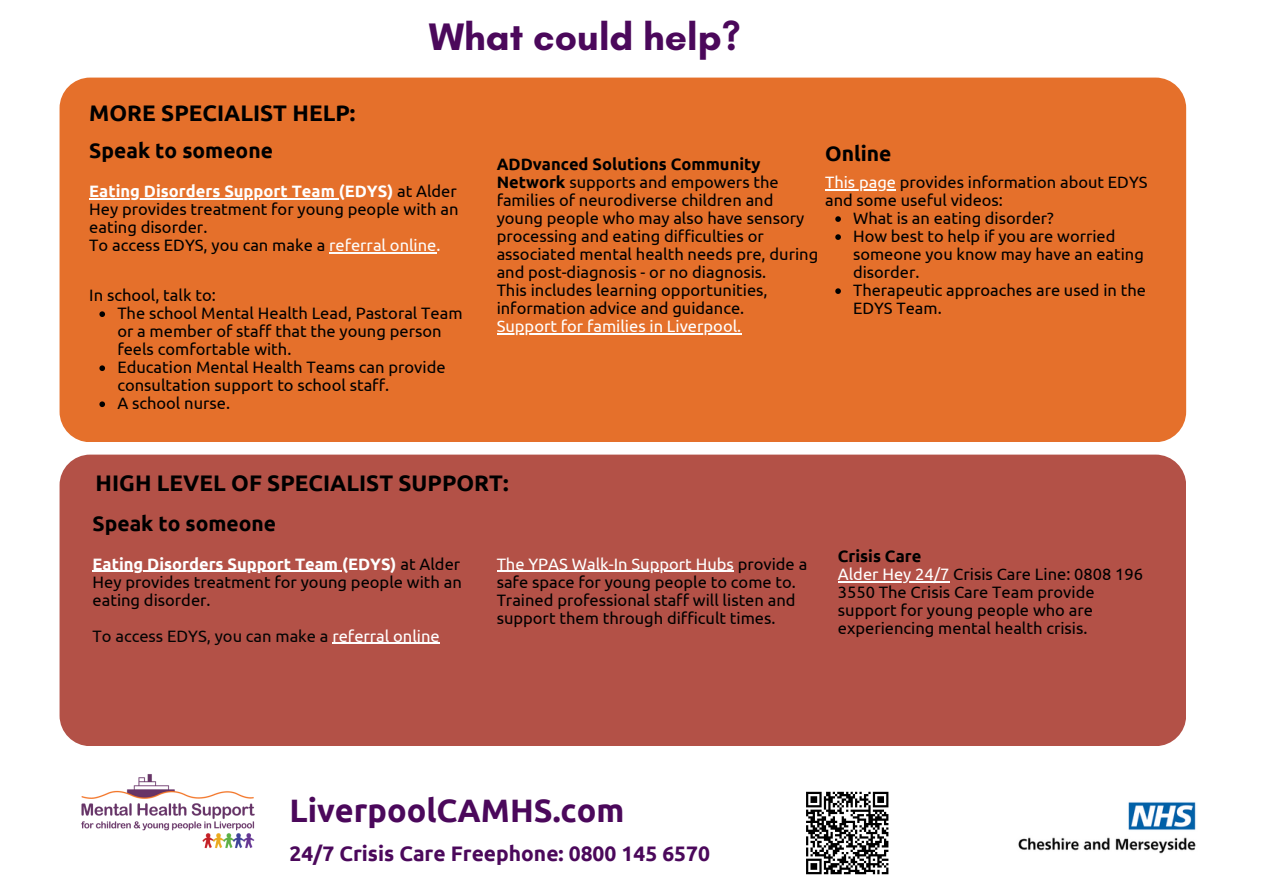
<style>
.page{position:relative;width:1263px;height:894px;background:#fff}
.page>*{position:absolute;margin:0;border:0;box-sizing:border-box;transform-origin:0 0}
.t1{font:700 39px "Glacial Indifference";color:#4b085b}
.t2{font:700 32.4px "Ubuntu";color:#4b085b}
.t3{font:700 22.5px "Ubuntu";color:#000}
.t4{font:700 21px "Ubuntu";color:#4b085b}
.t5{font:700 21px "Ubuntu";color:#000}
.t6{font:16.5px/18px "Ubuntu";color:#000}
.t7{font:16.5px "Ubuntu";color:#040404}
.t8{font:16.5px "Ubuntu";color:#fff}
.t9{font:700 16.5px "Ubuntu";color:#000}
.s1{font-weight:700;color:#fff}
.s2{color:#fdfcfa}
.s3{font-weight:700}
.s4{color:#fff}
</style>
<div class="page">
<div style="left:60px;top:78px;width:1126px;height:364px;background:#e5702b;border-radius:31px"></div>
<img style="left:1018px;top:802px;width:178px;height:52px">
<svg style="left:806px;top:791px;width:83px;height:84px"></svg>
<div style="left:60px;top:454px;width:1126px;height:292px;background:#b35147;border-radius:31px"></div>
<img style="left:81px;top:774px;width:174px;height:75px">
<hr style="left:89px;top:198px;width:250px;height:1px;background:#fff">
<hr style="left:329px;top:252px;width:107px;height:1px;background:#fdfcfa">
<hr style="left:497px;top:333px;width:244px;height:1px;background:#fff">
<svg style="left:99px;top:311px;width:6px;height:6px"></svg>
<svg style="left:99px;top:365px;width:6px;height:6px"></svg>
<svg style="left:99px;top:401px;width:6px;height:6px"></svg>
<hr style="left:825px;top:189px;width:71px;height:1px;background:#fff">
<svg style="left:835px;top:216px;width:6px;height:6px"></svg>
<svg style="left:835px;top:234px;width:6px;height:6px"></svg>
<svg style="left:835px;top:288px;width:6px;height:6px"></svg>
<hr style="left:93px;top:570px;width:249px;height:1px;background:#fff">
<hr style="left:332px;top:642px;width:108px;height:1px;background:#fff">
<hr style="left:497px;top:570px;width:229px;height:1px;background:#fff">
<hr style="left:838px;top:580px;width:111px;height:2px;background:#fff">
<p class="t1" style="left:429px;top:13px;width:314px">What could help?</p>
<p class="t3" style="left:89px;top:100px;width:268px">MORE SPECIALIST HELP:</p>
<p class="t5" style="left:89px;top:139px;width:185px">Speak to someone</p>
<p class="t6" style="left:89px;top:182px;width:371px;text-align:justify"><span class="s1">Eating Disorders Support Team (EDYS)</span> at Alder Hey provides treatment for young people with an eating disorder.</p>
<p class="t6" style="left:89px;top:236px;width:353px">To access EDYS, you can make a <span class="s2">referral online.</span></p>
<h4 class="t6" style="left:89px;top:286px;width:128px">In school, talk to:</h4>
<p class="t6" style="left:117px;top:304px;width:347px">The school Mental Health Lead, Pastoral Team or a member of staff that the young person feels comfortable with.</p>
<p class="t6" style="left:117px;top:358px;width:330px">Education Mental Health Teams can provide consultation support to school staff.</p>
<p class="t6" style="left:117px;top:394px;width:114px">A school nurse.</p>
<p class="t6" style="left:497px;top:155px;width:323px"><span class="s3">ADDvanced Solutions Community Network</span> supports and empowers the families of neurodiverse children and young people who may also have sensory processing and eating difficulties or associated mental health needs pre, during and post-diagnosis - or no diagnosis.</p>
<p class="t6" style="left:497px;top:281px;width:272px">This includes learning opportunities, information advice and guidance.</p>
<p class="t8" style="left:497px;top:317px;width:246px">Support for families in Liverpool.</p>
<p class="t5" style="left:825px;top:142px;width:68px">Online</p>
<p class="t6" style="left:825px;top:173px;width:324px"><span class="s4">This page</span> provides information about EDYS and some useful videos:</p>
<h3 class="t6" style="left:853px;top:209px;width:202px">What is an eating disorder?</h3>
<h4 class="t6" style="left:853px;top:227px;width:292px">How best to help if you are worried someone you know may have an eating disorder.</h4>
<p class="t6" style="left:853px;top:281px;width:294px">Therapeutic approaches are used in the<br>EDYS Team.</p>
<p class="t3" style="left:96px;top:469px;width:415px">HIGH LEVEL OF SPECIALIST SUPPORT:</p>
<p class="t5" style="left:93px;top:511px;width:185px">Speak to someone</p>
<p class="t6" style="left:93px;top:554px;width:371px;text-align:justify"><span class="s1">Eating Disorders Support Team (EDYS)</span> at Alder Hey provides treatment for young people with an eating disorder.</p>
<p class="t7" style="left:93px;top:626px;width:349px">To access EDYS, you can make a <span class="s4">referral online</span></p>
<p class="t6" style="left:497px;top:554px;width:312px"><span class="s4">The YPAS Walk-In Support Hub</span><span class="s2">s</span> provide a safe space for young people to come to.<br>Trained professional staff will listen and support them through difficult times.</p>
<h2 class="t9" style="left:838px;top:546px;width:85px">Crisis Care</h2>
<h4 class="t6" style="left:838px;top:564px;width:307px"><span class="s4">Alder Hey 24/7</span> Crisis Care Line: 0808 196<br>3550 The Crisis Care Team provide support for young people who are experiencing mental health crisis.</h4>
<p class="t2" style="left:289px;top:791px;width:336px">LiverpoolCAMHS.com</p>
<h3 class="t4" style="left:289px;top:841px;width:422px">24/7 Crisis Care Freephone: 0800 145 6570</h3>
</div>
